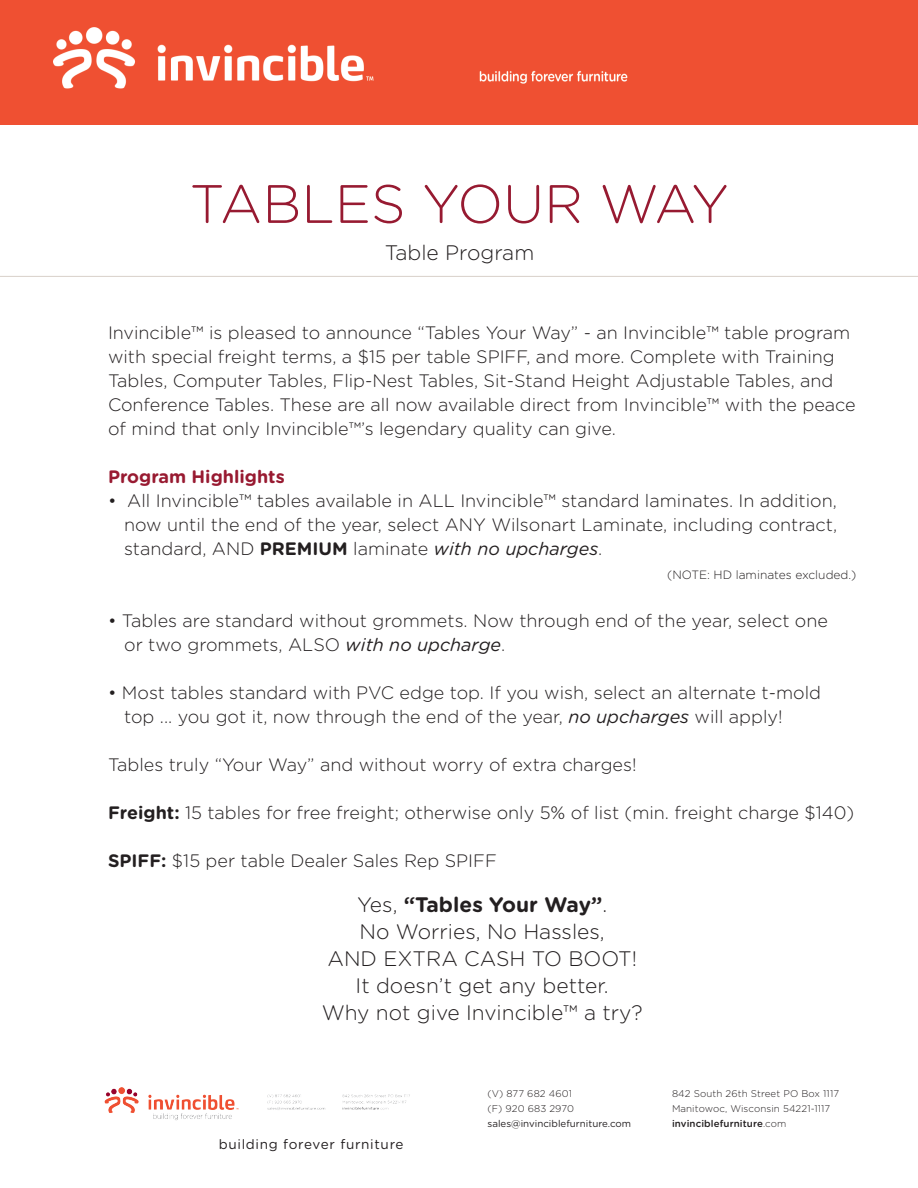
<style>
.page{position:relative;width:918px;height:1188px;background:#fff}
.page>*{position:absolute;margin:0;border:0;box-sizing:border-box;transform-origin:0 0}
.t1{font:300 54px "Gotham Rounded";color:#971a31}
.t2{font:300 21px/27px "Gotham Rounded";color:#231f20;text-align:center}
.t3{font:300 18px/24px "Gotham Rounded";color:#231f20}
.t4{font:700 18px "Gotham Rounded";color:#981a31}
.t5{font:13.5px "Gotham Rounded";letter-spacing:.05em;color:#231f20}
.t6{font:300 12px "Gotham Rounded";color:#231f20}
.t7{font:300 9.75px "Gotham Rounded";letter-spacing:.01em;color:#231f20}
.t8{font:9.75px "Gotham Rounded";color:#231f20}
.t9{font:500 9.75px "Gotham Rounded";letter-spacing:.01em;color:#231f20}
.s1{font-weight:700}
.s2{font-weight:400;font-style:italic}
.s3{font-weight:300}
</style>
<div class="page">
<img style="left:104px;top:1087px;width:306px;height:34px">
<hr style="left:0;top:276px;width:918px;height:1px;background:#d8d0c9">
<div style="left:0;top:0;width:918px;height:124px;background:#ef5032"></div>
<p class="t1" style="left:190px;top:168px;width:541px">TABLES YOUR WAY</p>
<p class="t2" style="left:385px;top:239px;width:151px">Table Program</p>
<p class="t3" style="left:108px;top:320px;width:749px">Invincible™ is pleased to announce “Tables Your Way” - an Invincible™ table program with special freight terms, a $15 per table SPIFF, and more. Complete with Training Tables, Computer Tables, Flip-Nest Tables, Sit-Stand Height Adjustable Tables, and Conference Tables. These are all now available direct from Invincible™ with the peace of mind that only Invincible™’s legendary quality can give.</p>
<p class="t4" style="left:108px;top:464px;width:178px">Program Highlights</p>
<p class="t3" style="left:124px;top:488px;width:715px;text-align:justify;text-indent:-16px">• All Invincible™ tables available in ALL Invincible™ standard laminates. In addition, now until the end of the year, select ANY Wilsonart Laminate, including contract, standard, AND <span class="s1">PREMIUM</span> laminate <span class="s2">with no upcharges</span>.</p>
<p class="t6" style="left:667px;top:567px;width:191px">(NOTE: HD laminates excluded.)</p>
<p class="t3" style="left:124px;top:608px;width:705px;text-indent:-16px">• Tables are standard without grommets. Now through end of the year, select one or two grommets, ALSO <span class="s2">with no upcharge</span>.</p>
<p class="t3" style="left:124px;top:680px;width:698px;text-indent:-16px">• Most tables standard with PVC edge top. If you wish, select an alternate t-mold top ... you got it, now through the end of the year, <span class="s2">no upcharges</span> will apply!</p>
<p class="t3" style="left:108px;top:752px;width:530px">Tables truly “Your Way” and without worry of extra charges!</p>
<p class="t3" style="left:108px;top:800px;width:748px"><span class="s1">Freight:</span> 15 tables for free freight; otherwise only 5% of list (min. freight charge $140)</p>
<p class="t3" style="left:108px;top:848px;width:390px"><span class="s1">SPIFF:</span> $15 per table Dealer Sales Rep SPIFF</p>
<p class="t2" style="left:322px;top:891px;width:322px">Yes, <span class="s1">“Tables Your Way”</span>.<br>No Worries, No Hassles,<br>AND EXTRA CASH TO BOOT!<br>It doesn’t get any better.<br>Why not give Invincible™ a try?</p>
<p class="t5" style="left:219px;top:1135px;width:186px">building forever furniture</p>
<p class="t7" style="left:488px;top:1087px;width:86px">(V) 877 682 4601</p>
<p class="t7" style="left:488px;top:1102px;width:88px">(F) 920 683 2970</p>
<p class="t8" style="left:488px;top:1117px;width:145px">sales@invinciblefurniture.com</p>
<p class="t7" style="left:672px;top:1087px;width:169px">842 South 26th Street PO Box 1117</p>
<p class="t7" style="left:672px;top:1102px;width:160px">Manitowoc, Wisconsin 54221-1117</p>
<p class="t9" style="left:672px;top:1116px;width:116px">invinciblefurniture<span class="s3">.com</span></p>
</div>
